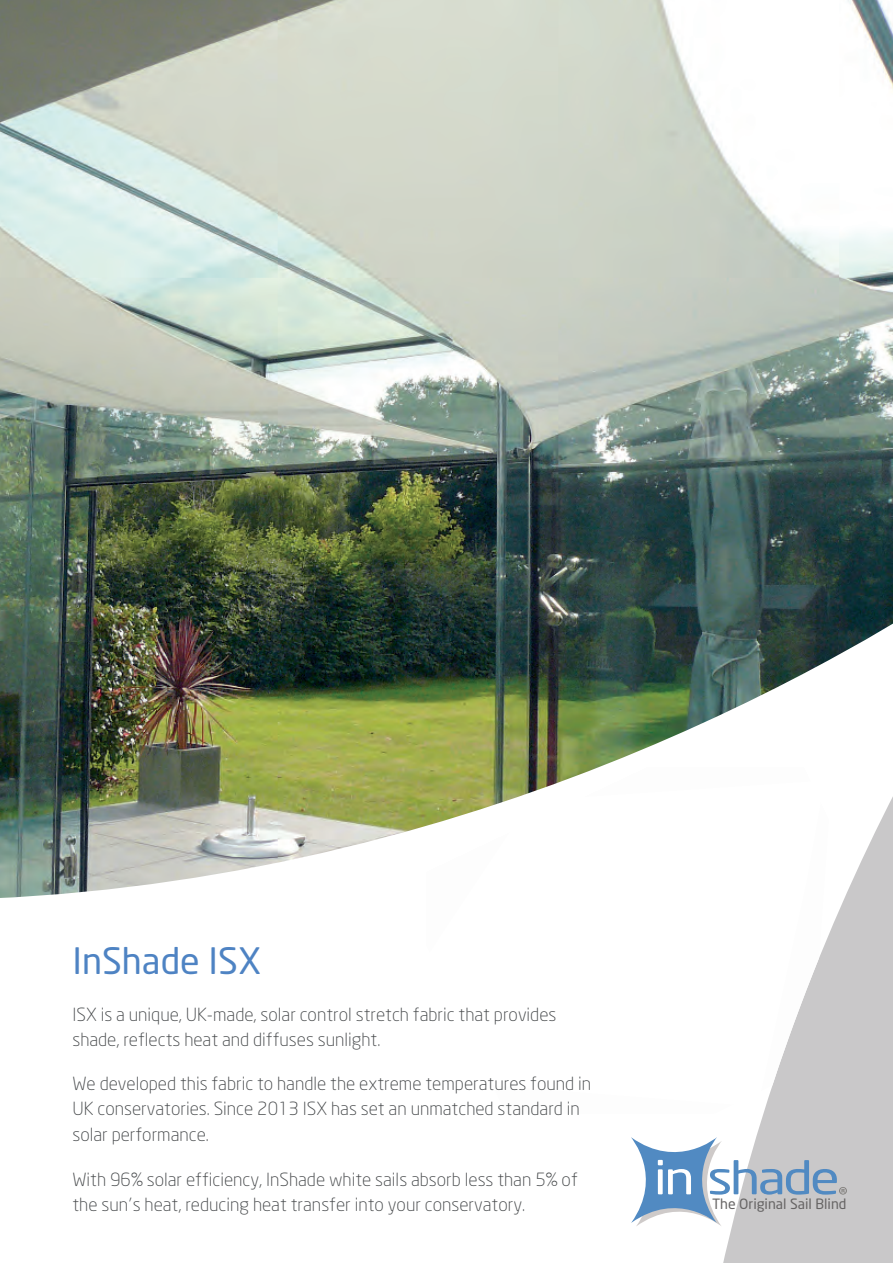
<style>
.page{position:relative;width:893px;height:1263px;background:#fff}
.page>*{position:absolute;margin:0;border:0;box-sizing:border-box;transform-origin:0 0}
.t1{font:36px "Neo Sans";color:#4e83c3}
.t2{font:300 18px/25.5px "Neo Sans";color:#444749}
.t3{font:14.1px "Neo Sans";color:#666464}
.s1{font-family:"Futura"}
</style>
<div class="page">
<img style="left:0;top:0;width:893px;height:500px">
<img style="left:0;top:500px;width:893px;height:763px">
<img style="left:426px;top:767px;width:403px;height:346px">
<svg style="left:371px;top:780px;width:454px;height:327px"></svg>
<svg style="left:636px;top:1141px;width:86px;height:85px"></svg>
<svg style="left:631px;top:1137px;width:86px;height:86px"></svg>
<svg style="left:658px;top:1160px;width:33px;height:34px"></svg>
<svg style="left:710px;top:1160px;width:137px;height:34px;background:#abbccf"></svg>
<p class="t1" style="left:72px;top:943px;width:190px">InShade ISX</p>
<p class="t2" style="left:72px;top:1002px;width:486px">ISX is a unique, UK-made, solar control stretch fabric that provides shade, reflects heat and diffuses sunlight.</p>
<p class="t2" style="left:72px;top:1071px;width:520px">We developed this fabric to handle the extreme temperatures found in<br>UK conservatories. Since 2013 ISX has set an unmatched standard in solar performance.</p>
<p class="t2" style="left:72px;top:1167px;width:507px">With 96<span class="s1">%</span> solar efficiency, InShade white sails absorb less than 5<span class="s1">%</span> of the sun<span class="s1">’</span>s heat, reducing heat transfer into your conservatory.</p>
<p class="t3" style="left:712px;top:1197px;width:136px">The Original Sail Blind</p>
</div>
